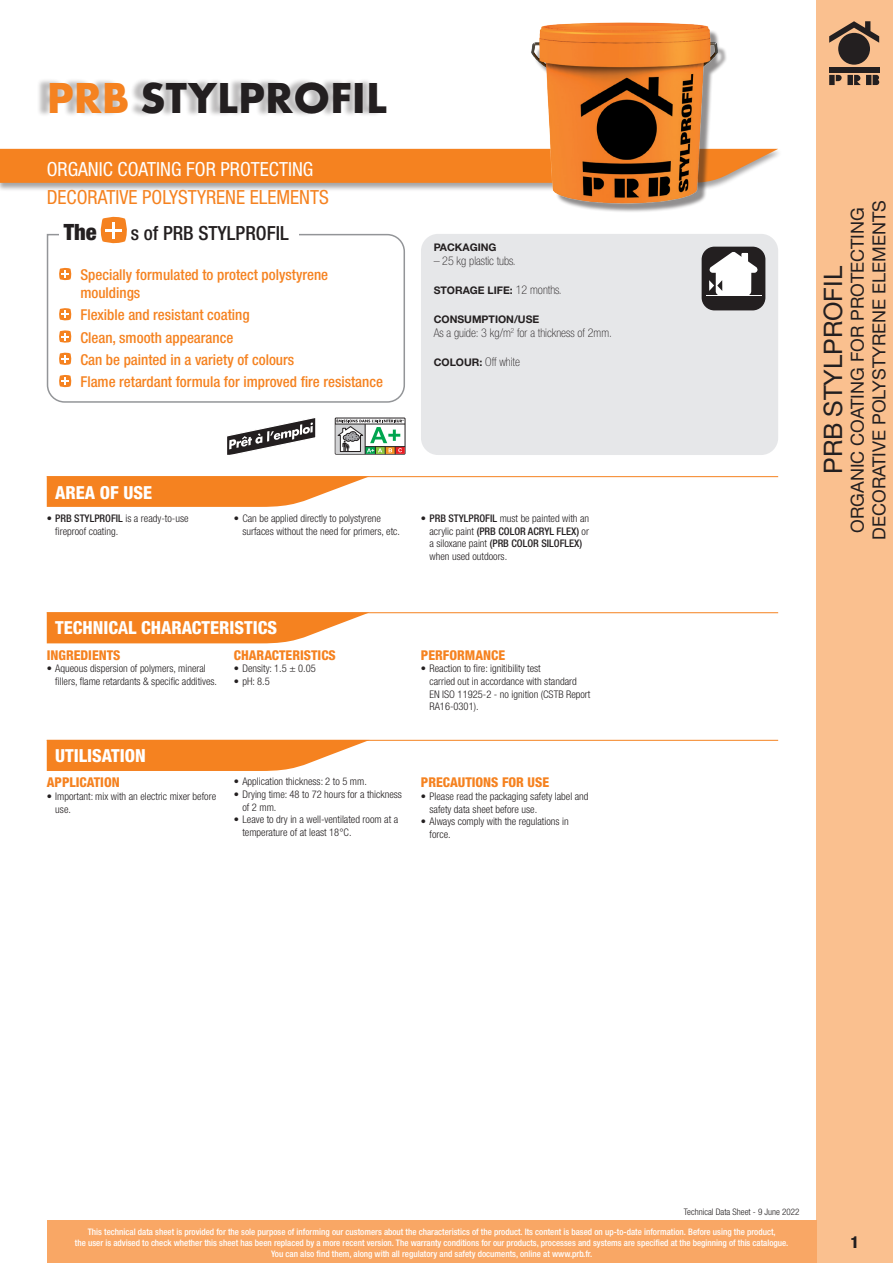
<style>
.page{position:relative;width:893px;height:1263px;background:#fff}
.page>*{position:absolute;margin:0;border:0;box-sizing:border-box;transform-origin:0 0}
.t1{font:700 45px "Futura PT";color:#231f20}
.t2{font:25.5px "Helvetica Neue LT Std";color:#231f20}
.t3{font:900 condensed 22.5px "Helvetica Neue LT Std";color:#231f20}
.t4{font:condensed 19.5px "Helvetica Neue LT Std";color:#f58220}
.t5{font:condensed 19.5px "Helvetica Neue LT Std";color:#fff}
.t6{font:500 condensed 19.5px "Helvetica Neue LT Std";color:#231f20}
.t7{font:18px "Helvetica Neue LT Std";color:#231f20}
.t8{font:800 condensed 18px "Helvetica Neue LT Std";color:#fff}
.t9{font:800 condensed 16.5px "Helvetica Neue LT Std";color:#231f20}
.t10{font:500 condensed 15px/18px "Helvetica Neue LT Std";color:#f58220}
.t11{font:800 condensed 13.5px "Helvetica Neue LT Std";color:#f58220}
.t12{font:100 condensed 12px "Helvetica Neue LT Std";color:#231f20}
.t13{font:300 condensed 10.5px/12.6px "Helvetica Neue LT Std";color:#231f20}
.t14{font:700 10.5px "Helvetica Neue LT Std";color:#231f20}
.t15{font:500 condensed 9px "Helvetica Neue LT Std";color:#fff}
.t16{font:300 condensed 9px "Helvetica Neue LT Std";color:#231f20}
.s1{color:#f58220}
.s2{font-weight:100;font-stretch:condensed;font-size:12px}
.s3{font-weight:700;font-stretch:normal;font-size:10.5px}
.s4{font-weight:500}
.s5{font-weight:700}
</style>
<div class="page">
<div style="left:816px;top:0;width:77px;height:1263px;background:#fac08f"></div>
<div style="left:47px;top:1220px;width:769px;height:43px;background:#f9a765"></div>
<div style="left:0;top:148px;width:783px;height:44px;background:#231f20;opacity:.4"></div>
<svg style="left:0;top:149px;width:778px;height:34px;background:#f4872b"></svg>
<div style="left:37px;top:78px;width:345px;height:40px;background:#231f20;opacity:.3"></div>
<div style="left:421px;top:234px;width:357px;height:221px;background:#e6e7e9;border-radius:17px"></div>
<svg style="left:46px;top:233px;width:359px;height:170px"></svg>
<div style="left:60px;top:217px;width:239px;height:23px;background:#fff"></div>
<svg style="left:98px;top:216px;width:31px;height:29px"></svg>
<hr style="left:112px;top:222px;width:3px;height:16px;background:#fff">
<hr style="left:106px;top:229px;width:16px;height:3px;background:#fff">
<svg style="left:58px;top:267px;width:14px;height:14px"></svg>
<svg style="left:58px;top:307px;width:14px;height:14px"></svg>
<svg style="left:58px;top:329px;width:14px;height:15px"></svg>
<svg style="left:58px;top:352px;width:14px;height:14px"></svg>
<svg style="left:58px;top:374px;width:14px;height:14px"></svg>
<svg style="left:47px;top:477px;width:323px;height:30px;background:#f6923e"></svg>
<hr style="left:47px;top:476px;width:731px;height:1px;background:#f58220">
<svg style="left:47px;top:613px;width:323px;height:30px;background:#f6923d"></svg>
<hr style="left:47px;top:612px;width:731px;height:1px;background:#f58220">
<svg style="left:47px;top:741px;width:320px;height:30px;background:#f6913b"></svg>
<hr style="left:47px;top:740px;width:731px;height:1px;background:#f58220">
<div style="left:335px;top:418px;width:70px;height:36px;border:1px solid #231f20"></div>
<svg style="left:335px;top:419px;width:70px;height:35px"></svg>
<svg style="left:227px;top:418px;width:89px;height:37px"></svg>
<div style="left:534px;top:27px;width:194px;height:187px;background:#231f20;opacity:.5"></div>
<img style="left:523px;top:22px;width:200px;height:191px">
<div style="left:838px;top:33px;width:32px;height:32px;background:#231f20;border-radius:50%"></div>
<div style="left:829px;top:67px;width:50px;height:5px;background:#231f20"></div>
<svg style="left:829px;top:21px;width:50px;height:34px"></svg>
<div style="left:829px;top:75px;width:6px;height:10px;background:#231f20"></div>
<svg style="left:836px;top:75px;width:6px;height:6px"></svg>
<div style="left:847px;top:75px;width:6px;height:10px;background:#231f20"></div>
<div style="left:866px;top:75px;width:5px;height:10px;background:#231f20"></div>
<svg style="left:854px;top:75px;width:7px;height:10px"></svg>
<svg style="left:873px;top:75px;width:6px;height:10px"></svg>
<div style="left:702px;top:247px;width:63px;height:63px;background:#231f20;border-radius:13px"></div>
<hr style="left:706px;top:295px;width:55px;height:1px;background:#fff">
<svg style="left:709px;top:252px;width:49px;height:43px"></svg>
<p class="t1" style="left:47px;top:69px;width:342px"><span class="s1">PRB</span> STYLPROFIL</p>
<p class="t5" style="left:47px;top:157px;width:268px">ORGANIC COATING FOR PROTECTING</p>
<p class="t4" style="left:47px;top:186px;width:284px">DECORATIVE POLYSTYRENE ELEMENTS</p>
<p class="t3" style="left:64px;top:218px;width:34px">The</p>
<p class="t6" style="left:131px;top:222px;width:159px">s of PRB STYLPROFIL</p>
<p class="t10" style="left:80px;top:266px;width:249px">Specially formulated to protect polystyrene mouldings</p>
<p class="t10" style="left:80px;top:306px;width:171px">Flexible and resistant coating</p>
<p class="t10" style="left:80px;top:328px;width:154px">Clean, smooth appearance</p>
<p class="t10" style="left:80px;top:350px;width:215px">Can be painted in a variety of colours</p>
<p class="t10" style="left:80px;top:373px;width:304px">Flame retardant formula for improved fire resistance</p>
<p class="t8" style="left:55px;top:481px;width:99px">AREA OF USE</p>
<p class="t14" style="left:434px;top:241px;width:64px">PACKAGING</p>
<p class="t12" style="left:434px;top:254px;width:84px">– 25 kg plastic tubs.</p>
<p class="t14" style="left:434px;top:284px;width:130px">STORAGE LIFE: <span class="s2">12 months.</span></p>
<p class="t14" style="left:434px;top:313px;width:107px">CONSUMPTION/USE</p>
<p class="t12" style="left:434px;top:326px;width:180px">As a guide: 3 kg/m<sup>2</sup> for a thickness of 2mm.</p>
<p class="t12" style="left:434px;top:355px;width:88px"><span class="s3">COLOUR:</span> Off white</p>
<p class="t13" style="left:55px;top:512px;width:135px;text-indent:-9px">• <span class="s4">PRB STYLPROFIL</span> is a ready-to-use fireproof coating.</p>
<p class="t13" style="left:242px;top:512px;width:159px;text-indent:-9px">• Can be applied directly to polystyrene surfaces without the need for primers, etc.</p>
<p class="t13" style="left:429px;top:512px;width:161px;text-indent:-9px">• <span class="s4">PRB STYLPROFIL</span> must be painted with an acrylic paint <span class="s4">(PRB COLOR ACRYL FLEX)</span> or a siloxane paint <span class="s4">(PRB COLOR SILOFLEX) </span>when used outdoors.</p>
<p class="t8" style="left:55px;top:617px;width:223px">TECHNIC<span class="s5">A</span>L CHARACTERISTICS</p>
<p class="t11" style="left:47px;top:647px;width:75px">INGREDIENTS</p>
<p class="t13" style="left:55px;top:662px;width:163px;text-indent:-9px">• Aqueous dispersion of polymers, mineral fillers, flame retardants &amp; specific additives.</p>
<p class="t11" style="left:234px;top:647px;width:103px">CHARACTERISTICS</p>
<p class="t13" style="left:234px;top:662px;width:83px">• Density: 1.5 ± 0.05</p>
<p class="t13" style="left:234px;top:675px;width:37px">• pH: 8.5</p>
<p class="t8" style="left:55px;top:744px;width:92px">UTILISATION</p>
<p class="t11" style="left:47px;top:774px;width:75px">APPLICATION</p>
<p class="t13" style="left:55px;top:790px;width:162px;text-indent:-9px">• Important: mix with an electric mixer before use.</p>
<p class="t13" style="left:234px;top:775px;width:135px">• Application thickness: 2 to 5 mm.</p>
<p class="t13" style="left:242px;top:788px;width:161px;text-indent:-9px">• Drying time: 48 to 72 hours for a thickness of 2 mm.</p>
<p class="t13" style="left:242px;top:813px;width:157px;text-indent:-9px">• Leave to dry in a well-ventilated room at a temperature of at least 18°C.</p>
<p class="t11" style="left:421px;top:647px;width:86px">PERFORMANCE</p>
<p class="t13" style="left:429px;top:662px;width:162px;text-indent:-9px">• Reaction to fire: ignitibility test<br>carried out in accordance with standard<br>EN ISO 11925-2 - no ignition (CSTB Report<br>RA16-0301).</p>
<p class="t11" style="left:421px;top:774px;width:130px">PRECAUTIONS FOR USE</p>
<p class="t13" style="left:429px;top:790px;width:161px;text-indent:-9px">• Please read the packaging safety label and safety data sheet before use.</p>
<p class="t13" style="left:429px;top:815px;width:141px;text-indent:-9px">• Always comply with the regulations in force.</p>
<p class="t2" style="left:818px;top:474px;width:209px;rotate:-90deg">PRB STYLPROFIL</p>
<p class="t7" style="left:847px;top:533px;width:327px;rotate:-90deg">ORGANIC COATING FOR PROTECTING</p>
<p class="t7" style="left:868px;top:540px;width:341px;rotate:-90deg">DECORATIVE POLYSTYRENE ELEMENTS</p>
<p class="t16" style="left:684px;top:1206px;width:117px">Technical Data Sheet - 9 June 2022</p>
<p class="t15" style="left:88px;top:1226px;width:689px">This technical data sheet is provided for the sole purpose of informing our customers about the characteristics of the product. Its content is based on up-to-date information. Before using the product,</p>
<p class="t15" style="left:75px;top:1237px;width:715px">the user is advised to check whether this sheet has been replaced by a more recent version. The warranty conditions for our products, processes and systems are specified at the beginning of this catalogue.</p>
<p class="t15" style="left:271px;top:1248px;width:323px">You can also find them, along with all regulatory and safety documents, online at www.prb.fr.</p>
<p class="t9" style="left:850px;top:1231px;width:10px">1</p>
</div>
